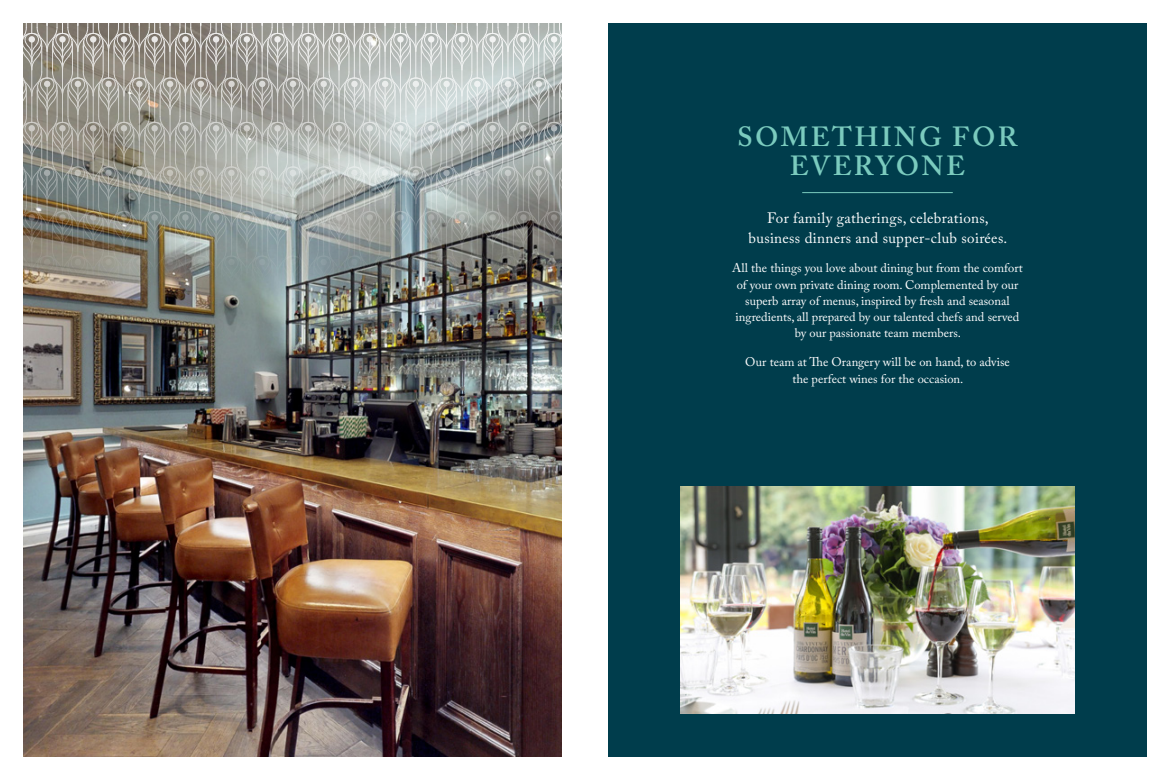
<style>
.page{position:relative;width:1170px;height:780px;background:#fff}
.page>*{position:absolute;margin:0;border:0;box-sizing:border-box;transform-origin:0 0}
.t1{font:600 27.5px/28.8px "Adobe Caslon Pro";letter-spacing:.09em;color:#7bcbbe;text-align:center}
.t2{font:15px/20px "Adobe Caslon Pro";letter-spacing:.02em;color:#fff;text-align:center}
.t3{font:12.5px/16.2px "Adobe Caslon Pro";color:#fff;text-align:center}
</style>
<div class="page">
<img style="left:23px;top:293px;width:539px;height:463px">
<div style="left:608px;top:23px;width:538px;height:733px;background:#003d4c"></div>
<img style="left:680px;top:486px;width:394px;height:227px">
<hr style="left:802px;top:192px;width:150px;height:1px;background:#7bcbbe">
<svg style="left:23px;top:23px;width:539px;height:270px;background:#9fa19c"></svg>
<h1 class="t1" style="left:737px;top:122px;width:281px">SOMETHING FOR<br>EVERYONE</h1>
<p class="t2" style="left:748px;top:208px;width:260px">For family gatherings, celebrations, business dinners and supper-club soirées.</p>
<p class="t3" style="left:732px;top:260px;width:292px">All the things you love about dining but from the comfort of your own private dining room. Complemented by our superb array of menus, inspired by fresh and seasonal ingredients, all prepared by our talented chefs and served by our passionate team members.</p>
<p class="t3" style="left:745px;top:354px;width:266px">Our team at The Orangery will be on hand, to advise the perfect wines for the occasion.</p>
</div>
